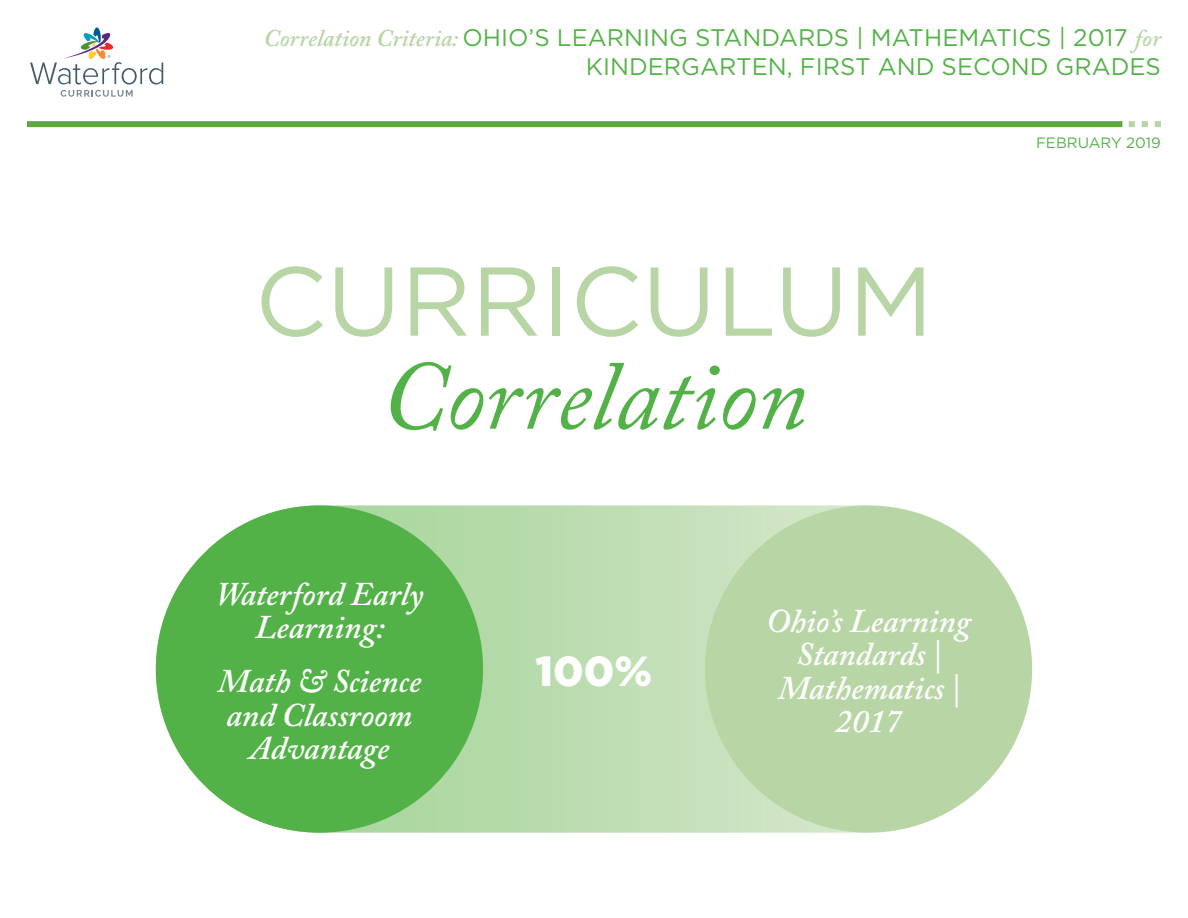
<style>
.page{position:relative;width:1188px;height:918px;background:#fff}
.page>*{position:absolute;margin:0;border:0;box-sizing:border-box;transform-origin:0 0}
.t1{font:italic 97.5px "Adobe Caslon Pro";color:#53b247}
.t2{font:97.5px "Gotham";color:#b8d5a5}
.t3{font:900 42px "Gotham";color:#fff}
.Product_Name{font:italic 600 33px/33.6px "Adobe Caslon Pro";color:#fff;text-align:center}
.M_Header_SMALL{font:24px/28.8px "Gotham";color:#53b247;text-align:right}
.M_Date{font:15px "Gotham";color:#53b247}
.s1{font-family:"Adobe Caslon Pro";font-weight:600;font-style:italic;color:#b8d5a5}
</style>
<div class="page">
<svg style="left:30px;top:27px;width:133px;height:70px"></svg>
<div style="left:27px;top:121px;width:1095px;height:6px;background:#60a744"></div>
<svg style="left:1129px;top:121px;width:6px;height:6px"></svg>
<svg style="left:1142px;top:121px;width:6px;height:6px"></svg>
<svg style="left:1155px;top:121px;width:6px;height:6px"></svg>
<svg style="left:156px;top:505px;width:700px;height:328px;background:#c4e0ba"></svg>
<div style="left:156px;top:505px;width:327px;height:328px;background:#53b247;border-radius:50%"></div>
<div style="left:705px;top:505px;width:327px;height:328px;background:#b8d5a5;border-radius:50%"></div>
<p class="M_Header_SMALL" style="left:264px;top:23px;width:899px"><span class="s1">Correlation Criteria:</span> OHIO’S LEARNING STANDARDS | MATHEMATICS | 2017 <span class="s1">for<br></span>KINDERGARTEN, FIRST AND SECOND GRADES</p>
<h1 class="t2" style="left:255px;top:239px;width:680px">CURRICULUM</h1>
<h1 class="t1" style="left:381px;top:338px;width:428px">Correlation</h1>
<p class="Product_Name" style="left:216px;top:576px;width:209px">Waterford Early<br>Learning:</p>
<p class="Product_Name" style="left:218px;top:664px;width:205px">Math &amp; Science and Classroom<br>Advantage</p>
<p class="t3" style="left:536px;top:642px;width:118px">100%</p>
<p class="Product_Name" style="left:766px;top:603px;width:206px">Ohio’s Learning<br>Standards |<br>Mathematics |<br>2017</p>
<p class="M_Date" style="left:1036px;top:133px;width:126px">FEBRUARY 2019</p>
</div>
